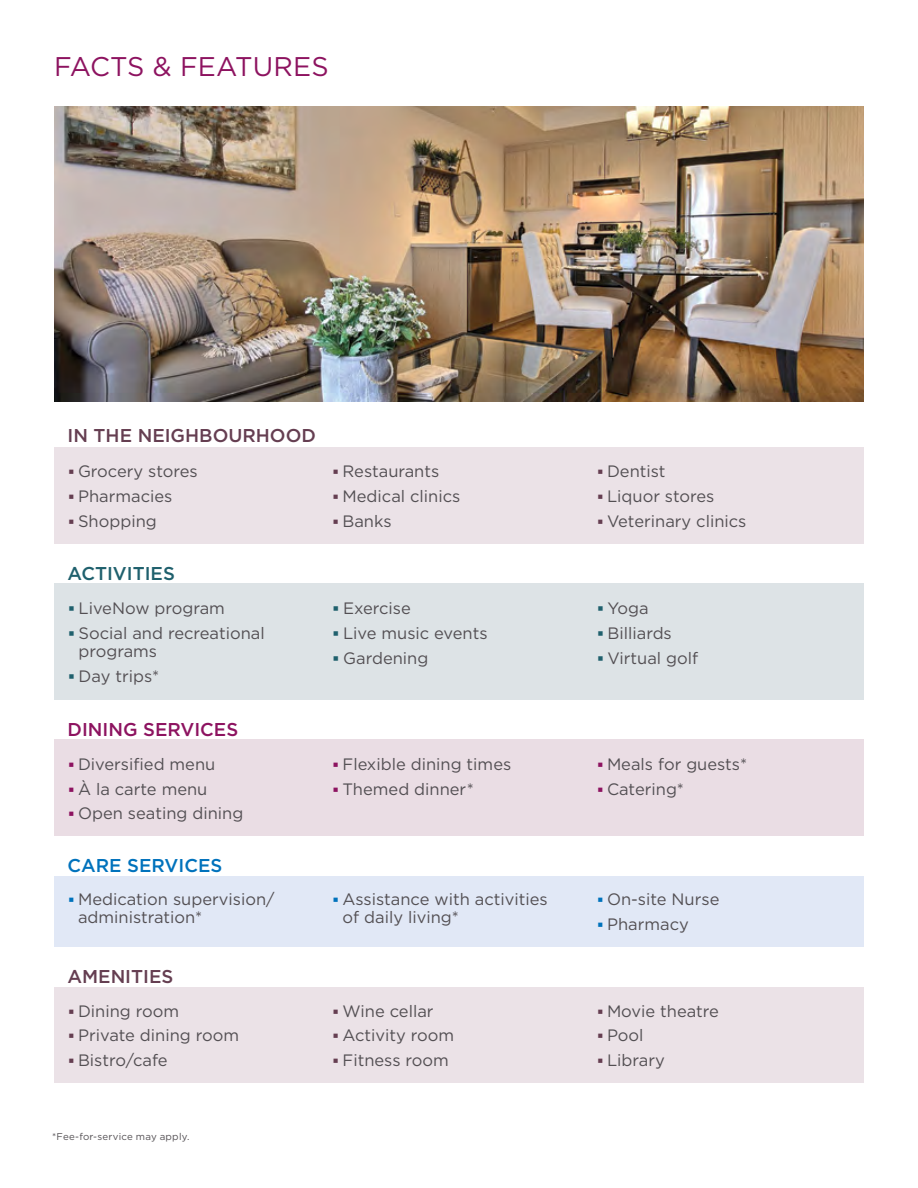
<style>
.page{position:relative;width:918px;height:1188px;background:#fff}
.page>*{position:absolute;margin:0;border:0;box-sizing:border-box;transform-origin:0 0}
.t1{font:27px "Gotham HTF";letter-spacing:.005em;color:#8d1360}
.t2{font:500 18.6px "Gotham HTF";color:#653e51}
.t3{font:500 18.6px "Gotham HTF";color:#8d1360}
.t4{font:500 18.6px "Gotham HTF";color:#0072bc}
.t5{font:500 18.6px "Gotham HTF";color:#1f606d}
.t6{font:16.5px "Gotham HTF";color:#534f53}
.t7{font:9.75px "Gotham HTF";letter-spacing:.025em;color:#534f53}
</style>
<div class="page">
<div style="left:54px;top:584px;width:810px;height:116px;background:#dde3e6"></div>
<div style="left:54px;top:988px;width:810px;height:95px;background:#ebe2e7"></div>
<div style="left:54px;top:876px;width:810px;height:71px;background:#e1e8f6"></div>
<div style="left:54px;top:740px;width:810px;height:96px;background:#eadde4"></div>
<div style="left:54px;top:447px;width:810px;height:96px;background:#ebe2e7"></div>
<img style="left:54px;top:107px;width:810px;height:294px">
<h1 class="t1" style="left:54px;top:52px;width:276px">FACTS &amp; FEATURES</h1>
<h2 class="t2" style="left:68px;top:424px;width:250px">IN THE NEIGHBOURHOOD</h2>
<p class="t6" style="left:78px;top:462px;width:121px">Grocery stores</p>
<p class="t6" style="left:343px;top:462px;width:98px">Restaurants</p>
<p class="t6" style="left:607px;top:462px;width:60px">Dentist</p>
<p class="t6" style="left:78px;top:487px;width:96px">Pharmacies</p>
<p class="t6" style="left:343px;top:487px;width:119px">Medical clinics</p>
<p class="t6" style="left:607px;top:487px;width:109px">Liquor stores</p>
<p class="t6" style="left:78px;top:512px;width:80px">Shopping</p>
<p class="t6" style="left:343px;top:512px;width:51px">Banks</p>
<p class="t6" style="left:607px;top:512px;width:141px">Veterinary clinics</p>
<h2 class="t5" style="left:68px;top:562px;width:109px">ACTIVITIES</h2>
<p class="t6" style="left:79px;top:600px;width:148px">LiveNow program</p>
<p class="t6" style="left:343px;top:600px;width:69px">Exercise</p>
<p class="t6" style="left:608px;top:600px;width:43px">Yoga</p>
<p class="t6" style="left:79px;top:624px;width:188px">Social and recreational</p>
<p class="t6" style="left:343px;top:624px;width:146px">Live music events</p>
<p class="t6" style="left:608px;top:624px;width:66px">Billiards</p>
<p class="t6" style="left:79px;top:642px;width:80px">programs</p>
<p class="t6" style="left:343px;top:649px;width:87px">Gardening</p>
<p class="t6" style="left:608px;top:649px;width:92px">Virtual golf</p>
<p class="t6" style="left:79px;top:667px;width:82px">Day trips*</p>
<h2 class="t3" style="left:68px;top:718px;width:172px">DINING SERVICES</h2>
<p class="t6" style="left:78px;top:755px;width:139px">Diversifed menu</p>
<p class="t6" style="left:343px;top:755px;width:170px">Flexible dining times</p>
<p class="t6" style="left:607px;top:755px;width:142px">Meals for guests*</p>
<p class="t6" style="left:78px;top:780px;width:131px">À la carte menu</p>
<p class="t6" style="left:343px;top:780px;width:133px">Themed dinner*</p>
<p class="t6" style="left:607px;top:780px;width:79px">Catering*</p>
<p class="t6" style="left:78px;top:804px;width:167px">Open seating dining</p>
<h2 class="t4" style="left:68px;top:855px;width:156px">CARE SERVICES</h2>
<p class="t6" style="left:78px;top:890px;width:198px">Medication supervision/</p>
<p class="t6" style="left:343px;top:890px;width:207px">Assistance with activities</p>
<p class="t6" style="left:607px;top:890px;width:114px">On-site Nurse</p>
<p class="t6" style="left:78px;top:908px;width:126px">administration*</p>
<p class="t6" style="left:343px;top:908px;width:118px">of daily living*</p>
<p class="t6" style="left:607px;top:915px;width:83px">Pharmacy</p>
<h2 class="t2" style="left:68px;top:966px;width:107px">AMENITIES</h2>
<p class="t6" style="left:78px;top:1002px;width:103px">Dining room</p>
<p class="t6" style="left:343px;top:1002px;width:93px">Wine cellar</p>
<p class="t6" style="left:607px;top:1002px;width:114px">Movie theatre</p>
<p class="t6" style="left:78px;top:1026px;width:163px">Private dining room</p>
<p class="t6" style="left:343px;top:1026px;width:113px">Activity room</p>
<p class="t6" style="left:607px;top:1026px;width:38px">Pool</p>
<p class="t6" style="left:78px;top:1051px;width:91px">Bistro/cafe</p>
<p class="t6" style="left:343px;top:1051px;width:108px">Fitness room</p>
<p class="t6" style="left:607px;top:1051px;width:59px">Library</p>
<p class="t7" style="left:52px;top:1131px;width:139px">*Fee-for-service may apply.</p>
</div>
